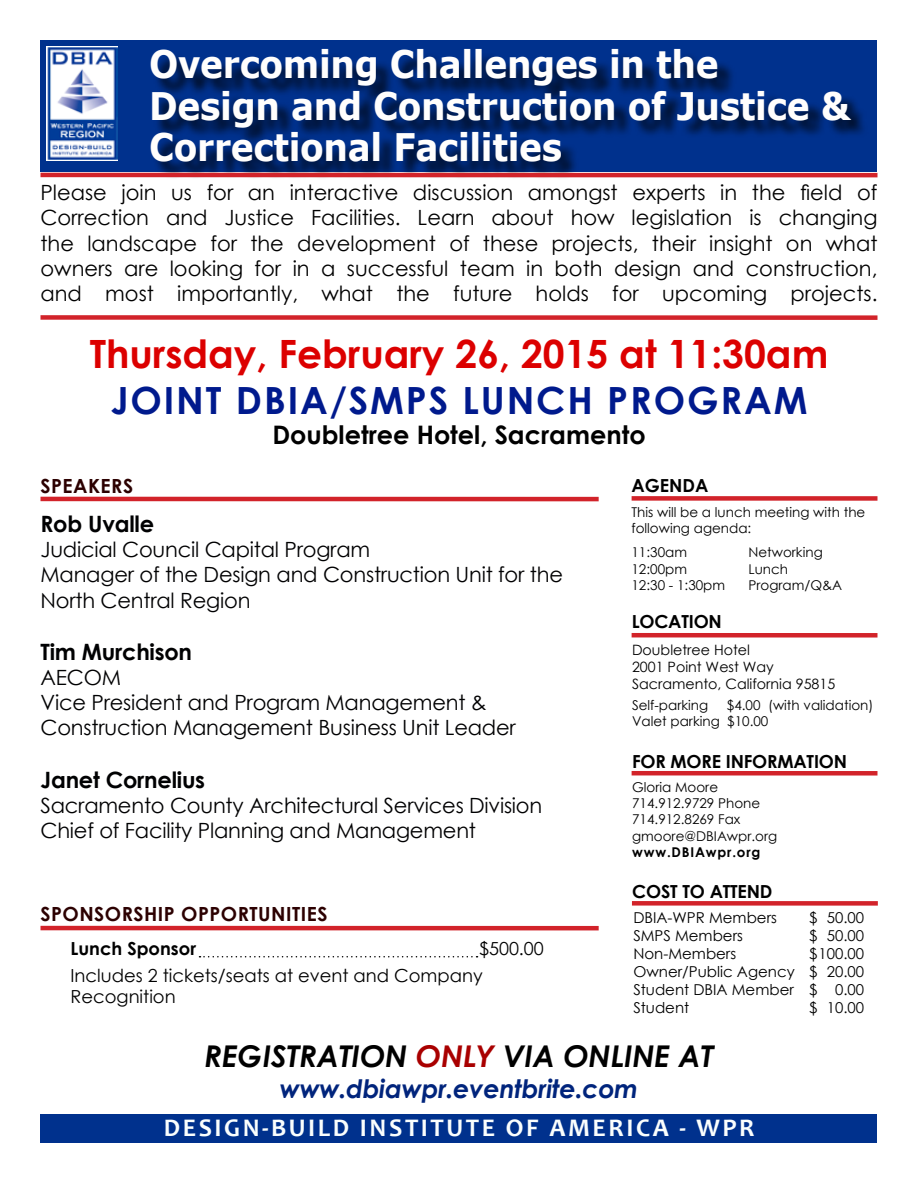
<style>
.page{position:relative;width:918px;height:1188px;background:#fff}
.page>*{position:absolute;margin:0;border:0;box-sizing:border-box;transform-origin:0 0}
.t1{font:700 39px "Century Gothic";color:#dc0000}
.t2{font:700 37.95px/41.4px "Verdana";letter-spacing:-.01em;color:#fffefd;scale:.91 1}
.t3{font:700 37.5px "Century Gothic";letter-spacing:.05em;color:#001a8d}
.t4{font:italic 700 30px "Century Gothic";color:#000}
.t5{font:700 25.5px "Candara";letter-spacing:.1em;color:#fafefd}
.t6{font:700 25.5px "Century Gothic";color:#000}
.t7{font:italic 700 25.5px "Century Gothic";letter-spacing:-.01em;color:#00247c}
.t8{font:700 22.5px "Century Gothic";letter-spacing:-.01em;color:#000102}
.t9{font:21px/25.2px "Century Gothic";color:#000;text-align:justify}
.t10{font:21px/25.2px "Century Gothic";letter-spacing:-.01em;color:#000102}
.t11{font:700 19.5px "Century Gothic";letter-spacing:.025em;color:#2c0001}
.t12{font:18px/27px "Century Gothic";color:#000}
.t13{font:700 18px "Century Gothic";letter-spacing:-.01em;color:#000}
.t14{font:15px/18px "Century Gothic";color:#000;text-align:justify}
.t15{font:14.25px/17.1px "Century Gothic";color:#000}
.t16{font:13.5px/16.2px "Century Gothic";color:#000}
.t17{font:700 13.5px "Century Gothic";letter-spacing:.06em;color:#000}
.s1{color:#a90000}
</style>
<div class="page">
<div style="left:40px;top:1114px;width:838px;height:29px;background:#00318d"></div>
<div style="left:40px;top:40px;width:838px;height:132px;background:#00318d"></div>
<img style="left:46px;top:46px;width:72px;height:115px">
<div style="left:153px;top:52px;width:716px;height:128px;background:#000;opacity:.75"></div>
<hr style="left:41px;top:497px;width:558px;height:4px;background:#d2232a">
<div style="left:632px;top:496px;width:245px;height:5px;background:#d2232a"></div>
<div style="left:632px;top:633px;width:245px;height:5px;background:#d2232a"></div>
<div style="left:41px;top:315px;width:836px;height:5px;background:#d2232a"></div>
<hr style="left:41px;top:173px;width:836px;height:4px;background:#d2232a">
<div style="left:632px;top:771px;width:245px;height:5px;background:#d2232a"></div>
<hr style="left:41px;top:926px;width:558px;height:4px;background:#d2232a">
<svg style="left:200px;top:956px;width:278px;height:1px"></svg>
<div style="left:632px;top:901px;width:246px;height:5px;background:#d2232a"></div>
<h2 class="t2" style="left:149px;top:43px;width:772px">Overcoming Challenges in the<br>Design and Construction of Justice &amp;<br>Correctional Facilities</h2>
<p class="t9" style="left:40px;top:180px;width:839px">Please join us for an interactive discussion amongst experts in the field of Correction and Justice Facilities. Learn about how legislation is changing the landscape for the development of these projects, their insight on what owners are looking for in a successful team in both design and construction, and most importantly, what the future holds for upcoming projects.</p>
<h1 class="t1" style="left:90px;top:324px;width:740px">Thursday, February 26, 2015 at 11:30am</h1>
<h3 class="t3" style="left:111px;top:372px;width:698px">JOINT DBIA/SMPS LUNCH PROGRAM</h3>
<p class="t6" style="left:272px;top:415px;width:375px">Doubletree Hotel, Sacramento</p>
<p class="t11" style="left:40px;top:471px;width:94px">SPEAKERS</p>
<p class="t13" style="left:632px;top:472px;width:79px">AGENDA</p>
<p class="t8" style="left:40px;top:507px;width:115px">Rob Uvalle</p>
<p class="t10" style="left:40px;top:537px;width:524px">Judicial Council Capital Program<br>Manager of the Design and Construction Unit for the<br>North Central Region</p>
<p class="t8" style="left:40px;top:635px;width:153px">Tim Murchison</p>
<p class="t10" style="left:40px;top:664px;width:477px">AECOM<br>Vice President and Program Management &amp;<br>Construction Management Business Unit Leader</p>
<p class="t8" style="left:40px;top:762px;width:166px">Janet Cornelius</p>
<p class="t10" style="left:40px;top:792px;width:503px">Sacramento County Architectural Services Division<br>Chief of Facility Planning and Management</p>
<p class="t11" style="left:41px;top:899px;width:289px">SPONSORSHIP OPPORTUNITIES</p>
<p class="t13" style="left:70px;top:935px;width:127px">Lunch Sponsor</p>
<p class="t12" style="left:70px;top:935px;width:475px;text-indent:409px">$500.00<br>Includes 2 tickets/seats at event and Company</p>
<p class="t12" style="left:70px;top:983px;width:107px">Recognition</p>
<p class="t16" style="left:632px;top:504px;width:235px">This will be a lunch meeting with the following agenda:</p>
<p class="t16" style="left:632px;top:544px;width:57px">11:30am</p>
<p class="t16" style="left:749px;top:544px;width:76px">Networking</p>
<p class="t16" style="left:632px;top:561px;width:57px">12:00pm</p>
<p class="t16" style="left:749px;top:561px;width:41px">Lunch</p>
<p class="t16" style="left:632px;top:577px;width:95px">12:30 - 1:30pm</p>
<p class="t16" style="left:749px;top:577px;width:95px">Program/Q&amp;A</p>
<p class="t13" style="left:632px;top:608px;width:92px">LOCATION</p>
<p class="t15" style="left:632px;top:641px;width:205px">Doubletree Hotel<br>2001 Point West Way<br>Sacramento, California 95815</p>
<p class="t16" style="left:632px;top:697px;width:78px">Self-parking</p>
<p class="t16" style="left:632px;top:697px;width:243px;text-indent:95px">$4.00 (with validation)<br>Valet parking $10.00</p>
<p class="t13" style="left:632px;top:748px;width:217px">FOR MORE INFORMATION</p>
<p class="t16" style="left:632px;top:779px;width:147px">Gloria Moore<br>714.912.9729 Phone<br>714.912.8269 Fax gmoore@DBIAwpr.org</p>
<p class="t17" style="left:632px;top:842px;width:130px">www.DBIAwpr.org</p>
<p class="t13" style="left:632px;top:878px;width:142px">COST TO ATTEND</p>
<p class="t14" style="left:633px;top:909px;width:145px">DBIA-WPR Members</p>
<p class="t14" style="left:809px;top:909px;width:56px">$ 50.00</p>
<p class="t14" style="left:633px;top:927px;width:111px">SMPS Members</p>
<p class="t14" style="left:809px;top:927px;width:56px">$ 50.00</p>
<p class="t14" style="left:633px;top:945px;width:104px">Non-Members</p>
<p class="t14" style="left:633px;top:945px;width:232px;text-indent:176px">$100.00<br>Owner/Public Agency $ 20.00<br>Student DBIA Member $ 0.00<br>Student</p>
<p class="t14" style="left:809px;top:999px;width:56px">$ 10.00</p>
<h3 class="t4" style="left:205px;top:1034px;width:510px">REGISTRATION <span class="s1">ONLY</span> VIA ONLINE AT</h3>
<p class="t7" style="left:280px;top:1069px;width:360px">www.dbiawpr.eventbrite.com</p>
<p class="t5" style="left:164px;top:1112px;width:592px">DESIGN-BUILD INSTITUTE OF AMERICA - WPR</p>
</div>
